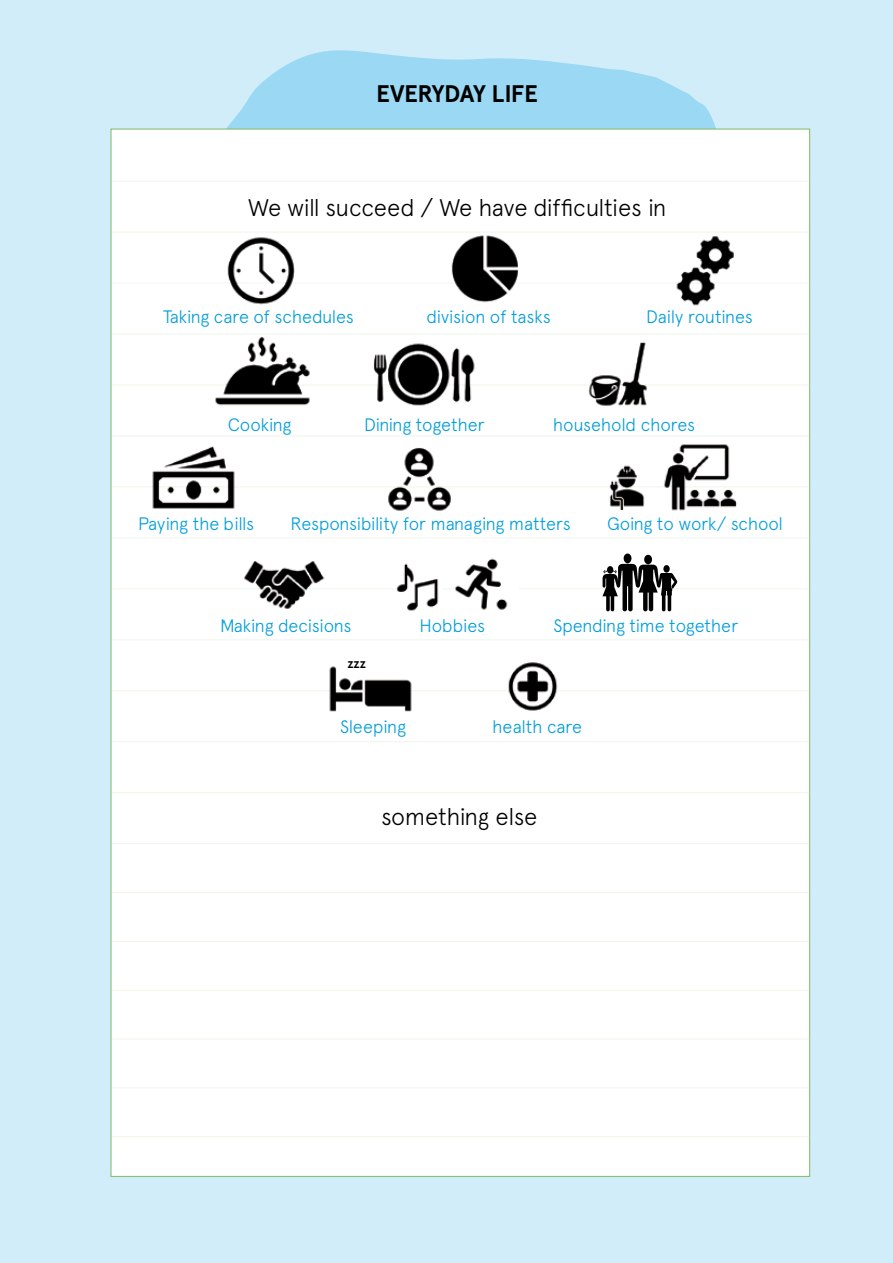
<style>
.page{position:relative;width:893px;height:1263px;background:#d2edfa}
.page>*{position:absolute;margin:0;border:0;box-sizing:border-box;transform-origin:0 0}
.t1{font:300 24px "Apercu Pro";letter-spacing:-.02em;color:#000}
.t2{font:700 24px "Apercu Pro";letter-spacing:-.02em;color:#000}
.t3{font:300 18px "Apercu Pro";letter-spacing:-.015em;color:#009ddb}
.t4{font:700 13.5px "Apercu Pro";color:#000}
</style>
<div class="page">
<svg style="left:227px;top:50px;width:489px;height:78px;fill:#9ad8f3"></svg>
<div style="left:110px;top:128px;width:700px;height:1049px;background:#fff;border:1px solid #8ac076"></div>
<hr style="left:112px;top:181px;width:699px;height:1px;background:#c7e0b7">
<hr style="left:112px;top:232px;width:699px;height:1px;background:#c7e0b7">
<hr style="left:112px;top:283px;width:699px;height:1px;background:#c7e0b7">
<hr style="left:112px;top:334px;width:699px;height:1px;background:#c7e0b7">
<hr style="left:112px;top:385px;width:699px;height:1px;background:#c7e0b7">
<hr style="left:112px;top:436px;width:699px;height:1px;background:#c7e0b7">
<hr style="left:112px;top:486px;width:699px;height:1px;background:#c7e0b7">
<hr style="left:112px;top:537px;width:699px;height:1px;background:#c7e0b7">
<hr style="left:112px;top:588px;width:699px;height:1px;background:#c7e0b7">
<hr style="left:112px;top:639px;width:699px;height:1px;background:#c7e0b7">
<hr style="left:112px;top:690px;width:699px;height:1px;background:#c7e0b7">
<hr style="left:112px;top:741px;width:699px;height:1px;background:#c7e0b7">
<hr style="left:112px;top:792px;width:699px;height:1px;background:#c7e0b7">
<hr style="left:112px;top:843px;width:699px;height:1px;background:#c7e0b7">
<hr style="left:112px;top:892px;width:699px;height:1px;background:#c7e0b7">
<hr style="left:112px;top:941px;width:699px;height:1px;background:#c7e0b7">
<hr style="left:112px;top:990px;width:699px;height:1px;background:#c7e0b7">
<hr style="left:112px;top:1039px;width:699px;height:1px;background:#c7e0b7">
<hr style="left:112px;top:1087px;width:699px;height:1px;background:#c7e0b7">
<hr style="left:112px;top:1136px;width:699px;height:1px;background:#c7e0b7">
<svg style="left:602px;top:553px;width:75px;height:58px"></svg>
<img style="left:368px;top:343px;width:114px;height:63px">
<img style="left:211px;top:333px;width:102px;height:73px">
<img style="left:395px;top:563px;width:46px;height:48px">
<img style="left:441px;top:235px;width:86px;height:68px">
<img style="left:218px;top:237px;width:87px;height:68px">
<img style="left:663px;top:236px;width:87px;height:70px">
<img style="left:574px;top:333px;width:102px;height:73px">
<img style="left:150px;top:446px;width:92px;height:63px">
<img style="left:325px;top:666px;width:92px;height:46px">
<img style="left:373px;top:448px;width:92px;height:63px">
<img style="left:606px;top:465px;width:40px;height:45px">
<img style="left:240px;top:561px;width:92px;height:48px">
<img style="left:663px;top:444px;width:86px;height:67px">
<img style="left:455px;top:559px;width:63px;height:51px">
<img style="left:485px;top:662px;width:91px;height:49px">
<h1 class="t2" style="left:376px;top:76px;width:163px">EVERYDAY LIFE</h1>
<h1 class="t1" style="left:248px;top:190px;width:420px">We will succeed / We have difficulties in</h1>
<p class="t3" style="left:163px;top:303px;width:192px">Taking care of schedules</p>
<p class="t3" style="left:427px;top:303px;width:126px">division of tasks</p>
<p class="t3" style="left:646px;top:303px;width:108px">Daily routines</p>
<p class="t3" style="left:228px;top:411px;width:65px">Cooking</p>
<p class="t3" style="left:364px;top:411px;width:122px">Dining together</p>
<p class="t3" style="left:553px;top:411px;width:144px">household chores</p>
<p class="t3" style="left:138px;top:510px;width:118px">Paying the bills</p>
<p class="t3" style="left:290px;top:510px;width:282px">Responsibility for managing matters</p>
<p class="t3" style="left:607px;top:510px;width:177px">Going to work/ school</p>
<p class="t3" style="left:220px;top:612px;width:133px">Making decisions</p>
<p class="t3" style="left:420px;top:612px;width:67px">Hobbies</p>
<p class="t3" style="left:553px;top:612px;width:186px">Spending time together</p>
<p class="t4" style="left:347px;top:653px;width:20px">zzz</p>
<p class="t3" style="left:340px;top:713px;width:67px">Sleeping</p>
<p class="t3" style="left:492px;top:713px;width:92px">health care</p>
<h1 class="t1" style="left:381px;top:798px;width:158px">something else</h1>
</div>
